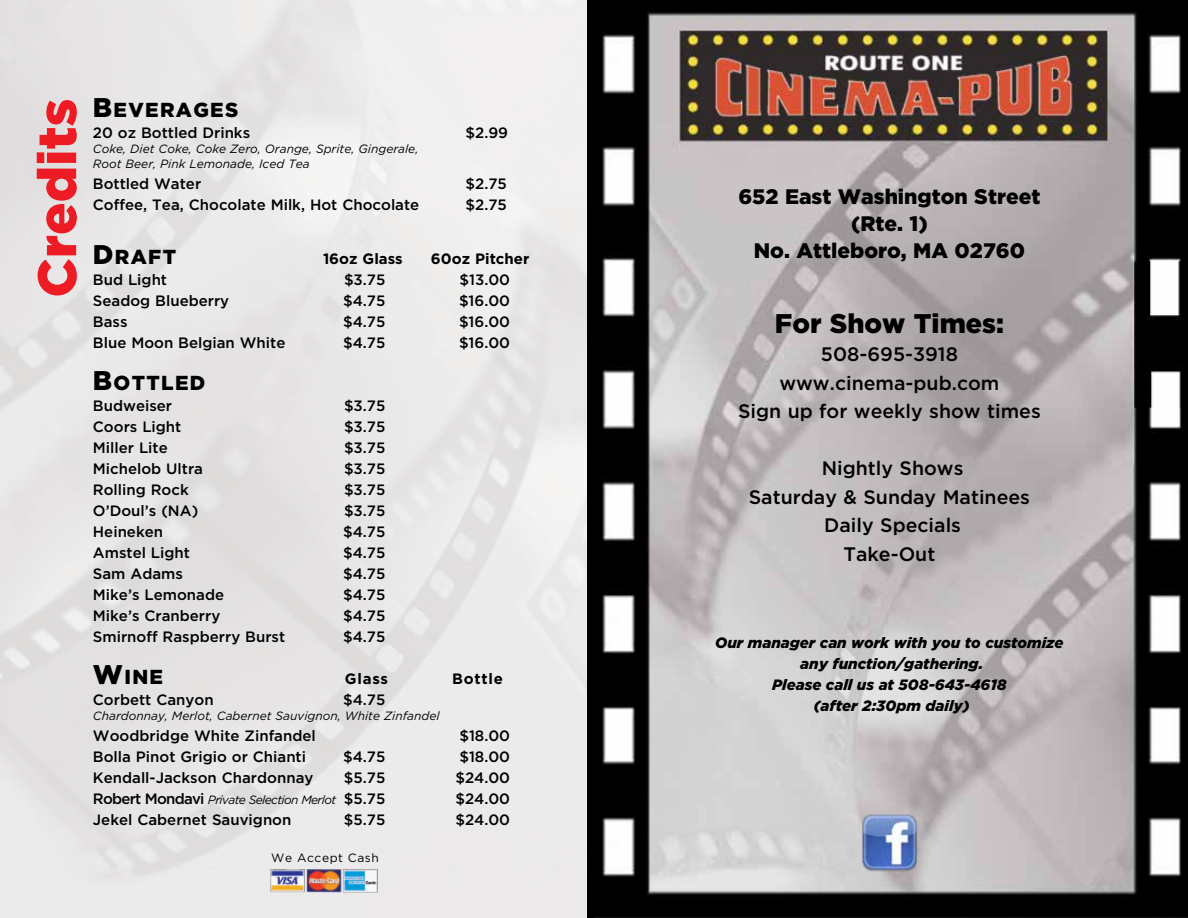
<style>
.page{position:relative;width:1188px;height:918px;background:#fff}
.page>*{position:absolute;margin:0;border:0;box-sizing:border-box;transform-origin:0 0}
.t1{font:900 54px "Gotham";color:#ed1c24}
.t2{font:900 27px "Gotham";color:#000}
.t3{font:900 21px/27px "Gotham";color:#000;text-align:center}
.t4{font:900 20.25px "Gotham";letter-spacing:.065em;color:#000}
.t5{font:500 19.5px/28.5px "Gotham";color:#000;text-align:center}
.t6{font:500 15px "Gotham";color:#000}
.t7{font:italic 900 15px/21px "Gotham";color:#000;text-align:center}
.t8{font:700 15px "Gotham";color:#000}
.t9{font:italic 12px/15px "Gotham";color:#000}
.t10{font:italic 12px "Gotham";letter-spacing:-.05em;color:#000}
.t11{font:12px "Gotham";letter-spacing:.05em;color:#000}
.s1{font-size:27px}
.s2{font-weight:500;font-style:normal;font-size:15px}
</style>
<div class="page">
<img style="left:594px;top:2px;width:593px;height:916px">
<img style="left:860px;top:814px;width:59px;height:58px">
<img style="left:270px;top:868px;width:110px;height:26px">
<h1 class="t1" style="left:26px;top:298px;width:200px;rotate:-90deg">Credits</h1>
<h3 class="t4" style="left:93px;top:98px;width:147px"><span class="s1">B</span>EVERAG ES</h3>
<p class="t6" style="left:93px;top:125px;width:159px">20 oz Bottled Drinks</p>
<p class="t6" style="left:466px;top:125px;width:44px">$2.99</p>
<p class="t9" style="left:93px;top:142px;width:327px">Coke, Diet Coke, Coke Zero, Orange, Sprite, Gingerale,<br>Root Beer, Pink Lemonade, Iced Tea</p>
<p class="t6" style="left:93px;top:176px;width:110px">Bottled Water</p>
<p class="t6" style="left:466px;top:176px;width:43px">$2.75</p>
<p class="t6" style="left:93px;top:197px;width:328px">Coffee, Tea, Chocolate Milk, Hot Chocolate</p>
<p class="t6" style="left:466px;top:197px;width:43px">$2.75</p>
<h3 class="t4" style="left:93px;top:245px;width:85px"><span class="s1">D</span>RAFT</h3>
<p class="t8" style="left:323px;top:250px;width:81px">16oz Glass</p>
<p class="t8" style="left:431px;top:250px;width:100px">60oz Pitcher</p>
<p class="t6" style="left:93px;top:271px;width:76px">Bud Light</p>
<p class="t6" style="left:344px;top:271px;width:43px">$3.75</p>
<p class="t6" style="left:460px;top:271px;width:52px">$13.00</p>
<p class="t6" style="left:93px;top:292px;width:138px">Seadog Blueberry</p>
<p class="t6" style="left:343px;top:292px;width:44px">$4.75</p>
<p class="t6" style="left:459px;top:292px;width:53px">$16.00</p>
<p class="t6" style="left:93px;top:313px;width:36px">Bass</p>
<p class="t6" style="left:343px;top:313px;width:44px">$4.75</p>
<p class="t6" style="left:459px;top:313px;width:53px">$16.00</p>
<p class="t6" style="left:93px;top:334px;width:194px">Blue Moon Belgian White</p>
<p class="t6" style="left:343px;top:334px;width:44px">$4.75</p>
<p class="t6" style="left:459px;top:334px;width:53px">$16.00</p>
<h3 class="t4" style="left:93px;top:371px;width:114px"><span class="s1">B</span>OTTLED</h3>
<p class="t6" style="left:93px;top:397px;width:81px">Budweiser</p>
<p class="t6" style="left:344px;top:397px;width:43px">$3.75</p>
<p class="t6" style="left:93px;top:418px;width:90px">Coors Light</p>
<p class="t6" style="left:344px;top:418px;width:43px">$3.75</p>
<p class="t6" style="left:93px;top:439px;width:76px">Miller Lite</p>
<p class="t6" style="left:344px;top:439px;width:43px">$3.75</p>
<p class="t6" style="left:93px;top:460px;width:112px">Michelob Ultra</p>
<p class="t6" style="left:344px;top:460px;width:43px">$3.75</p>
<p class="t6" style="left:93px;top:481px;width:97px">Rolling Rock</p>
<p class="t6" style="left:344px;top:481px;width:43px">$3.75</p>
<p class="t6" style="left:93px;top:502px;width:107px">O’Doul’s (NA)</p>
<p class="t6" style="left:344px;top:502px;width:43px">$3.75</p>
<p class="t6" style="left:93px;top:523px;width:72px">Heineken</p>
<p class="t6" style="left:343px;top:523px;width:44px">$4.75</p>
<p class="t6" style="left:93px;top:544px;width:99px">Amstel Light</p>
<p class="t6" style="left:343px;top:544px;width:44px">$4.75</p>
<p class="t6" style="left:93px;top:565px;width:92px">Sam Adams</p>
<p class="t6" style="left:343px;top:565px;width:44px">$4.75</p>
<p class="t6" style="left:93px;top:586px;width:133px">Mike’s Lemonade</p>
<p class="t6" style="left:343px;top:586px;width:44px">$4.75</p>
<p class="t6" style="left:93px;top:607px;width:129px">Mike’s Cranberry</p>
<p class="t6" style="left:343px;top:607px;width:44px">$4.75</p>
<p class="t6" style="left:93px;top:628px;width:194px">Smirnoff Raspberry Burst</p>
<p class="t6" style="left:343px;top:628px;width:44px">$4.75</p>
<h3 class="t4" style="left:93px;top:665px;width:72px"><span class="s1">W</span>INE</h3>
<p class="t8" style="left:345px;top:670px;width:45px">Glass</p>
<p class="t8" style="left:452px;top:670px;width:52px">Bottle</p>
<p class="t6" style="left:93px;top:691px;width:122px">Corbett Canyon</p>
<p class="t6" style="left:343px;top:691px;width:44px">$4.75</p>
<p class="t9" style="left:93px;top:708px;width:348px">Chardonnay, Merlot, Cabernet Sauvignon, White Zinfandel</p>
<p class="t6" style="left:93px;top:727px;width:224px">Woodbridge White Zinfandel</p>
<p class="t6" style="left:459px;top:727px;width:52px">$18.00</p>
<p class="t6" style="left:93px;top:748px;width:215px">Bolla Pinot Grigio or Chianti</p>
<p class="t6" style="left:343px;top:748px;width:44px">$4.75</p>
<p class="t6" style="left:459px;top:748px;width:52px">$18.00</p>
<p class="t6" style="left:93px;top:769px;width:222px">Kendall-Jackson Chardonnay</p>
<p class="t6" style="left:344px;top:769px;width:43px">$5.75</p>
<p class="t6" style="left:455px;top:769px;width:56px">$24.00</p>
<p class="t10" style="left:93px;top:793px;width:294px"><span class="s2">Robert Mondavi</span> Private Selection Merlot <span class="s2">$5. 75</span></p>
<p class="t6" style="left:455px;top:790px;width:56px">$24.00</p>
<p class="t6" style="left:93px;top:811px;width:200px">Jekel Cabernet Sauvignon</p>
<p class="t6" style="left:344px;top:811px;width:43px">$5.75</p>
<p class="t6" style="left:455px;top:811px;width:56px">$24.00</p>
<p class="t11" style="left:271px;top:851px;width:109px">We Accept Cash</p>
<h3 class="t3" style="left:738px;top:182px;width:304px">652 East Washington Street (Rte. 1)<br>No. Attleboro, MA 02760</h3>
<h2 class="t2" style="left:775px;top:307px;width:231px">For Show Times:</h2>
<h3 class="t5" style="left:738px;top:340px;width:304px">508-695-3918 www.cinema-pub.com<br>Sign up for weekly show times</h3>
<h3 class="t5" style="left:749px;top:454px;width:283px">Nightly Shows<br>Saturday &amp; Sunday Matinees<br>Daily Specials<br>Take-Out</h3>
<p class="t7" style="left:715px;top:632px;width:350px">Our manager can work with you to customize any function/gathering.<br>Please call us at 508-643-4618<br>(after 2:30pm daily)</p>
</div>
